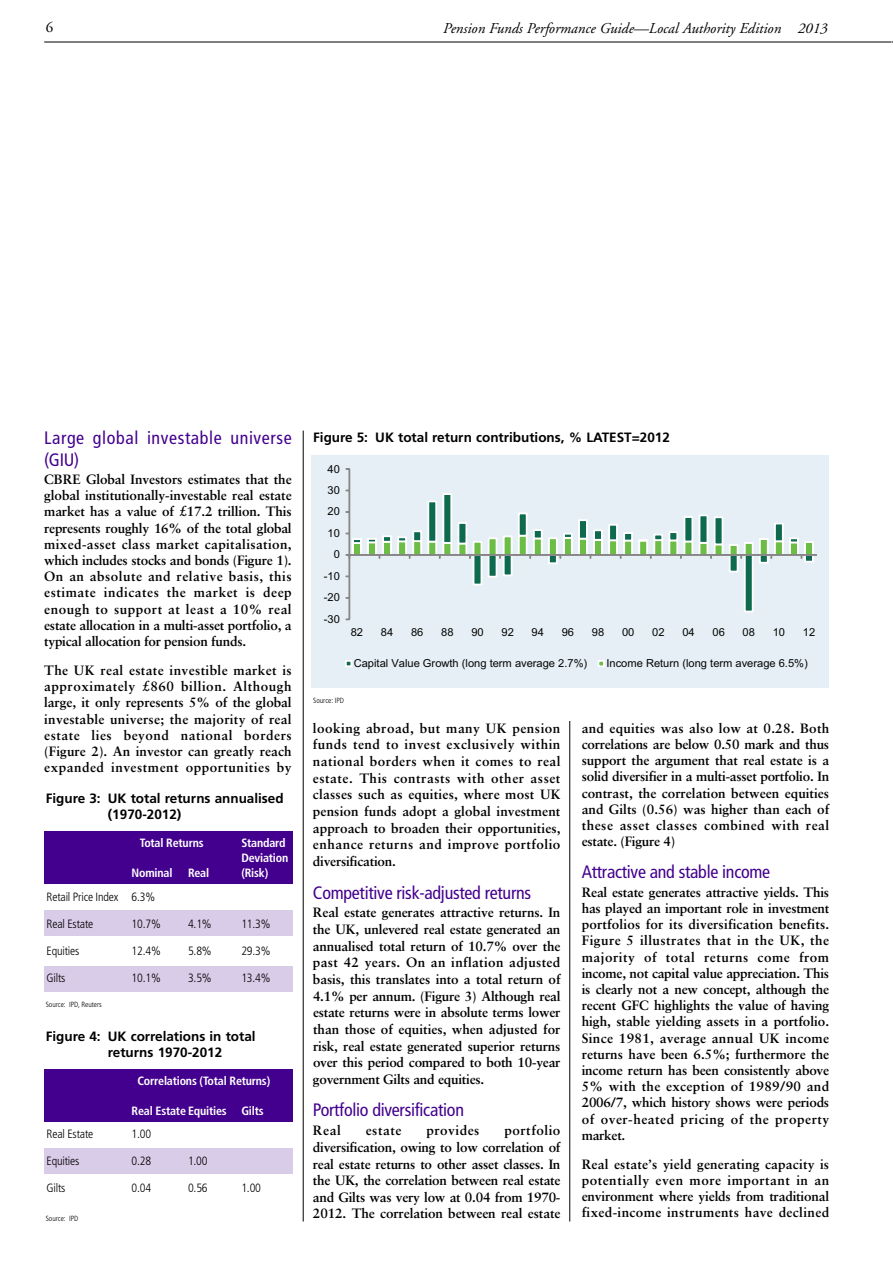
<style>
.page{position:relative;width:893px;height:1263px;background:#fff}
.page>*{position:absolute;margin:0;border:0;box-sizing:border-box;transform-origin:0 0}
.t1{font:condensed 18px "Frutiger";letter-spacing:-.015em;color:#43008e}
.t2{font:condensed 18px/21.6px "Frutiger";letter-spacing:.035em;color:#43008e}
.t3{font:italic 15px "Adobe Garamond";color:#000}
.t4{font:15px "Adobe Garamond";color:#000}
.t5{font:700 13.5px/16.2px "Sabon";letter-spacing:-.005em;color:#000;text-align:justify}
.t6{font:700 13.5px/16.2px "Frutiger";color:#000}
.t7{font:700 13.5px "Sabon";letter-spacing:.04em;color:#000}
.t8{font:300 condensed 12px "Frutiger";letter-spacing:-.015em;color:#000}
.t9{font:700 condensed 12px/14.4px "Frutiger";letter-spacing:-.015em;color:#fff}
.t10{font:11.1px "Arial";color:#050504}
.t11{font:300 condensed 7.5px "Frutiger";color:#000}
</style>
<div class="page">
<hr style="left:44px;top:42px;width:847px;height:1px;background:#000">
<hr style="left:303px;top:431px;width:1px;height:790px;background:#000">
<hr style="left:569px;top:431px;width:1px;height:790px;background:#000">
<div style="left:44px;top:831px;width:248px;height:53px;background:#43008e"></div>
<div style="left:44px;top:910px;width:248px;height:26px;background:#d9cce8"></div>
<div style="left:44px;top:966px;width:248px;height:26px;background:#d9cce8"></div>
<div style="left:44px;top:1069px;width:248px;height:52px;background:#43008e"></div>
<div style="left:44px;top:1148px;width:248px;height:25px;background:#d9cce8"></div>
<div style="left:313px;top:420px;width:516px;height:301px;background:#fff"></div>
<div style="left:312px;top:455px;width:517px;height:233px;background:#e5eff5"></div>
<div style="left:349px;top:469px;width:1px;height:150px;border:1px solid #878686"></div>
<hr style="left:349px;top:555px;width:467px;height:1px;background:#878686">
<div style="left:349px;top:554px;width:468px;height:1px;border:1px solid #878686"></div>
<svg style="left:789px;top:538px;width:24px;height:24px"></svg>
<svg style="left:759px;top:523px;width:24px;height:40px"></svg>
<svg style="left:729px;top:542px;width:24px;height:70px"></svg>
<svg style="left:699px;top:515px;width:24px;height:43px"></svg>
<svg style="left:669px;top:516px;width:24px;height:42px"></svg>
<svg style="left:639px;top:534px;width:24px;height:24px"></svg>
<svg style="left:609px;top:524px;width:24px;height:34px"></svg>
<svg style="left:579px;top:520px;width:23px;height:38px"></svg>
<svg style="left:548px;top:533px;width:24px;height:31px"></svg>
<svg style="left:518px;top:513px;width:24px;height:45px"></svg>
<svg style="left:488px;top:536px;width:24px;height:41px"></svg>
<svg style="left:458px;top:522px;width:24px;height:63px"></svg>
<svg style="left:428px;top:494px;width:24px;height:64px"></svg>
<svg style="left:398px;top:531px;width:24px;height:27px"></svg>
<svg style="left:368px;top:536px;width:23px;height:22px"></svg>
<svg style="left:346px;top:533px;width:15px;height:25px"></svg>
<svg style="left:345px;top:660px;width:7px;height:7px"></svg>
<svg style="left:598px;top:660px;width:6px;height:7px"></svg>
<p class="t4" style="left:46px;top:22px;width:9px">6</p>
<p class="t3" style="left:443px;top:23px;width:386px">Pension Funds Performance Guide—Local Authority Edition 2013</p>
<h1 class="t2" style="left:44px;top:428px;width:249px">Large global investable universe (GIU)</h1>
<p class="t5" style="left:44px;top:472px;width:249px">CBRE Global Investors estimates that the global institutionally-investable real estate market has a value of £17.2 trillion. This represents roughly 16% of the total global mixed-asset class market capitalisation, which includes stocks and bonds (Figure 1).<br>On an absolute and relative basis, this estimate indicates the market is deep enough to support at least a 10% real estate allocation in a multi-asset portfolio, a typical allocation for pension funds.</p>
<p class="t5" style="left:44px;top:663px;width:249px">The UK real estate investible market is approximately £860 billion. Although large, it only represents 5% of the global investable universe; the majority of real estate lies beyond national borders (Figure 2). An investor can greatly reach expanded investment opportunities by</p>
<p class="t6" style="left:108px;top:791px;width:177px;text-indent:-62px">Figure 3: UK total returns annualised (1970-2012)</p>
<p class="t9" style="left:140px;top:837px;width:65px">Total Returns</p>
<p class="t9" style="left:241px;top:837px;width:48px">Standard<br>Deviation</p>
<p class="t9" style="left:132px;top:867px;width:42px">Nominal</p>
<p class="t9" style="left:188px;top:867px;width:23px">Real</p>
<p class="t9" style="left:241px;top:867px;width:28px">(Risk)</p>
<p class="t8" style="left:47px;top:892px;width:110px">Retail Price Index 6.3%</p>
<p class="t8" style="left:47px;top:919px;width:48px">Real Estate</p>
<p class="t8" style="left:132px;top:919px;width:31px">10.7%</p>
<p class="t8" style="left:188px;top:919px;width:25px">4.1%</p>
<p class="t8" style="left:241px;top:919px;width:31px">11.3%</p>
<p class="t8" style="left:47px;top:946px;width:34px">Equities</p>
<p class="t8" style="left:132px;top:946px;width:31px">12.4%</p>
<p class="t8" style="left:188px;top:946px;width:25px">5.8%</p>
<p class="t8" style="left:241px;top:946px;width:31px">29.3%</p>
<p class="t8" style="left:47px;top:973px;width:20px">Gilts</p>
<p class="t8" style="left:132px;top:973px;width:31px">10.1%</p>
<p class="t8" style="left:188px;top:973px;width:25px">3.5%</p>
<p class="t8" style="left:241px;top:973px;width:31px">13.4%</p>
<p class="t11" style="left:46px;top:1001px;width:58px">Source: IPD, Reuters</p>
<p class="t6" style="left:108px;top:1029px;width:149px;text-indent:-62px">Figure 4: UK correlations in total returns 1970-2012</p>
<p class="t9" style="left:137px;top:1074px;width:134px">Correlations (Total Returns)</p>
<p class="t9" style="left:132px;top:1104px;width:134px">Real Estate Equities Gilts</p>
<p class="t8" style="left:47px;top:1129px;width:48px">Real Estate</p>
<p class="t8" style="left:132px;top:1129px;width:21px">1.00</p>
<p class="t8" style="left:47px;top:1156px;width:34px">Equities</p>
<p class="t8" style="left:132px;top:1156px;width:21px">0.28</p>
<p class="t8" style="left:188px;top:1156px;width:21px">1.00</p>
<p class="t8" style="left:47px;top:1183px;width:20px">Gilts</p>
<p class="t8" style="left:132px;top:1183px;width:21px">0.04</p>
<p class="t8" style="left:188px;top:1183px;width:21px">0.56</p>
<p class="t8" style="left:241px;top:1183px;width:21px">1.00</p>
<p class="t11" style="left:46px;top:1216px;width:34px">Source: IPD</p>
<p class="t6" style="left:313px;top:431px;width:358px">Figure 5: UK total return contributions, % LATEST=2012</p>
<p class="t10" style="left:327px;top:461px;width:14px">40</p>
<p class="t10" style="left:327px;top:483px;width:14px">30</p>
<p class="t10" style="left:327px;top:504px;width:14px">20</p>
<p class="t10" style="left:327px;top:526px;width:14px">10</p>
<p class="t10" style="left:334px;top:547px;width:8px">0</p>
<p class="t10" style="left:324px;top:569px;width:18px">-10</p>
<p class="t10" style="left:324px;top:590px;width:18px">-20</p>
<p class="t10" style="left:324px;top:612px;width:18px">-30</p>
<p class="t10" style="left:351px;top:625px;width:14px">82</p>
<p class="t10" style="left:381px;top:625px;width:14px">84</p>
<p class="t10" style="left:411px;top:625px;width:14px">86</p>
<p class="t10" style="left:441px;top:625px;width:14px">88</p>
<p class="t10" style="left:471px;top:625px;width:14px">90</p>
<p class="t10" style="left:501px;top:625px;width:14px">92</p>
<p class="t10" style="left:532px;top:625px;width:14px">94</p>
<p class="t10" style="left:562px;top:625px;width:14px">96</p>
<p class="t10" style="left:592px;top:625px;width:14px">98</p>
<p class="t10" style="left:622px;top:625px;width:14px">00</p>
<p class="t10" style="left:652px;top:625px;width:14px">02</p>
<p class="t10" style="left:682px;top:625px;width:14px">04</p>
<p class="t10" style="left:712px;top:625px;width:14px">06</p>
<p class="t10" style="left:743px;top:625px;width:14px">08</p>
<p class="t10" style="left:773px;top:625px;width:14px">10</p>
<p class="t10" style="left:803px;top:625px;width:14px">12</p>
<p class="t10" style="left:354px;top:656px;width:235px">Capital Value Growth (long term average 2.7%)</p>
<p class="t10" style="left:606px;top:656px;width:203px">Income Return (long term average 6.5%)</p>
<p class="t11" style="left:313px;top:698px;width:32px">Source: IPD</p>
<p class="t5" style="left:313px;top:721px;width:249px;line-height:16.6px">looking abroad, but many UK pension funds tend to invest exclusively within national borders when it comes to real estate. This contrasts with other asset classes such as equities, where most UK pension funds adopt a global investment approach to broaden their opportunities, enhance returns and improve portfolio diversification.</p>
<h1 class="t1" style="left:313px;top:885px;width:220px">Competitive risk-adjusted returns</h1>
<p class="t5" style="left:313px;top:905px;width:249px;line-height:16.6px">Real estate generates attractive returns. In the UK, unlevered real estate generated an annualised total return of 10.7% over the past 42 years. On an inflation adjusted basis, this translates into a total return of 4.1% per annum. (Figure 3) Although real estate returns were in absolute terms lower than those of equities, when adjusted for risk, real estate generated superior returns over this period compared to both 10-year government Gilts and equities.</p>
<h1 class="t1" style="left:313px;top:1103px;width:153px">Portfolio diversification</h1>
<p class="t5" style="left:313px;top:1123px;width:29px">Real</p>
<p class="t5" style="left:366px;top:1123px;width:37px">estate</p>
<p class="t7" style="left:426px;top:1125px;width:55px">provides</p>
<p class="t5" style="left:313px;top:1123px;width:249px;line-height:16.6px;text-indent:192px">portfolio diversification, owing to low correlation of real estate returns to other asset classes. In the UK, the correlation between real estate and Gilts was very low at 0.04 from 1970- 2012. The correlation between real estate</p>
<p class="t5" style="left:582px;top:721px;width:249px">and equities was also low at 0.28. Both correlations are below 0.50 mark and thus support the argument that real estate is a solid diversifier in a multi-asset portfolio. In contrast, the correlation between equities and Gilts (0.56) was higher than each of these asset classes combined with real estate. (Figure 4)</p>
<h1 class="t1" style="left:582px;top:865px;width:190px">Attractive and stable income</h1>
<p class="t5" style="left:582px;top:885px;width:249px">Real estate generates attractive yields. This has played an important role in investment portfolios for its diversification benefits.<br>Figure 5 illustrates that in the UK, the majority of total returns come from income, not capital value appreciation. This is clearly not a new concept, although the recent GFC highlights the value of having high, stable yielding assets in a portfolio.<br>Since 1981, average annual UK income returns have been 6.5%; furthermore the income return has been consistently above 5% with the exception of 1989/90 and 2006/7, which history shows were periods of over-heated pricing of the property market.</p>
<p class="t5" style="left:582px;top:1157px;width:249px">Real estate’s yield generating capacity is potentially even more important in an environment where yields from traditional fixed-income instruments have declined</p>
</div>
